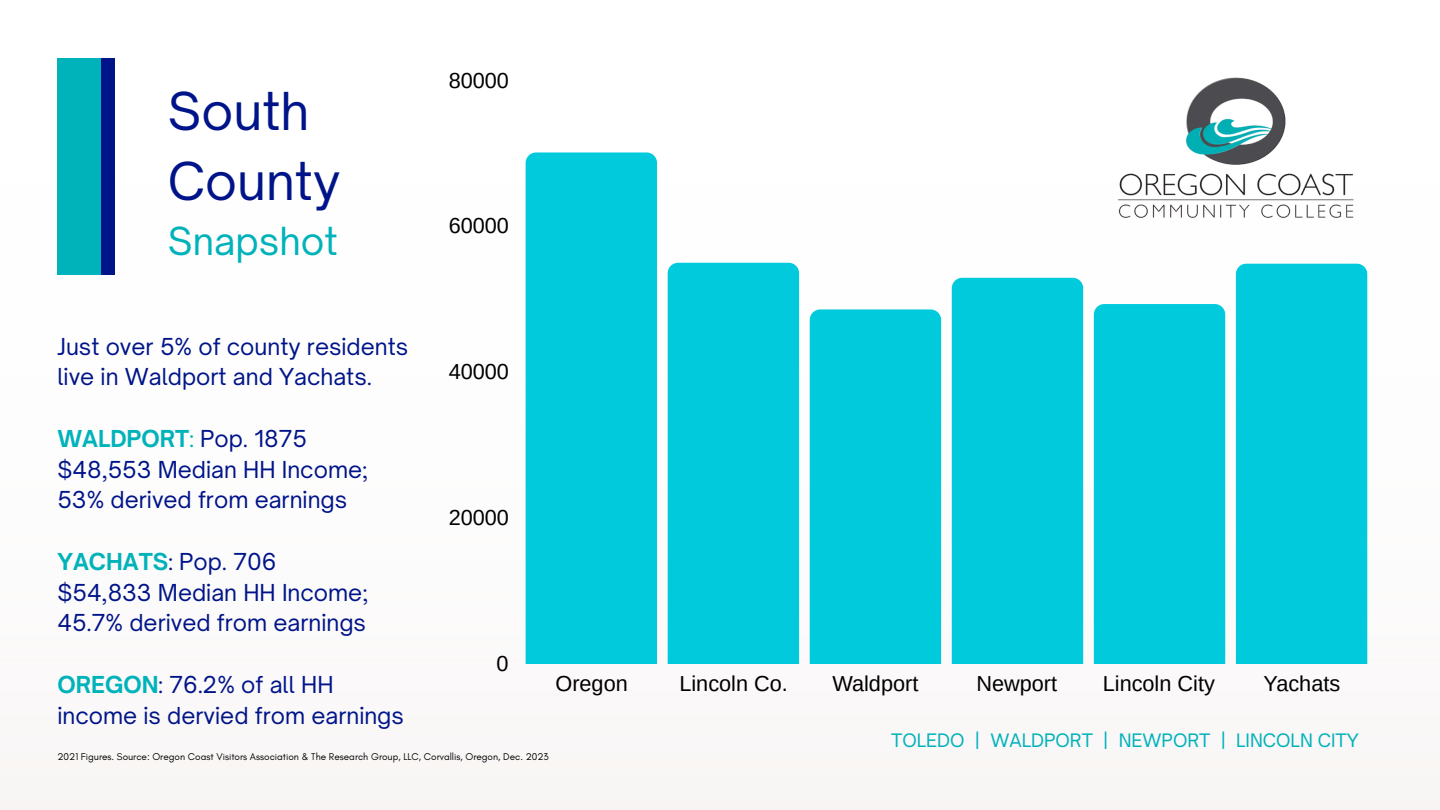
<style>
.page{position:relative;width:1440px;height:810px;background:#fff}
.page>*{position:absolute;margin:0;border:0;box-sizing:border-box;transform-origin:0 0}
.t1{font:50px/69.8px "Open Sauce One";color:#001489}
.t2{font:37px "Open Sauce One";color:#00b2ba}
.t3{font:22.4px/30.8px "Open Sauce One";color:#001489}
.t4{font:21.7px "Arimo";color:#000}
.t5{font:17.8px "Open Sauce One";color:#00b2ba}
.t6{font:10px "Glacial Indifference";color:#000}
.s1{font-weight:700;color:#00b2ba}
.s2{color:#00b2ba}
</style>
<div class="page">
<img style="left:0;top:58px;width:1440px;height:752px">
<div style="left:72px;top:59px;width:43px;height:216px;background:#001489"></div>
<div style="left:57px;top:59px;width:44px;height:216px;background:#00b2ba"></div>
<img style="left:1112px;top:71px;width:247px;height:157px">
<div style="left:526px;top:152px;width:131px;height:511px;background:#00cadc"></div>
<div style="left:668px;top:263px;width:131px;height:400px;background:#00cadc"></div>
<div style="left:810px;top:309px;width:131px;height:354px;background:#00cadc"></div>
<div style="left:952px;top:278px;width:131px;height:385px;background:#00cadc"></div>
<div style="left:1094px;top:304px;width:131px;height:359px;background:#00cadc"></div>
<div style="left:1236px;top:264px;width:131px;height:399px;background:#00cadc"></div>
<h1 class="t1" style="left:168px;top:76px;width:174px">South<br>County</h1>
<h1 class="t2" style="left:168px;top:218px;width:171px">Snapshot</h1>
<p class="t4" style="left:449px;top:68px;width:62px">80000</p>
<p class="t4" style="left:449px;top:214px;width:62px">60000</p>
<h2 class="t3" style="left:57px;top:331px;width:352px">Just over 5% of county residents live in Waldport and Yachats.</h2>
<h2 class="t3" style="left:57px;top:423px;width:312px"><span class="s1">WALDPORT</span><span class="s2">:</span> Pop. 1875 $48,553 Median HH Income;<br>53% derived from earnings</h2>
<h2 class="t3" style="left:57px;top:546px;width:312px"><span class="s1">YACHATS</span>: Pop. 706 $54,833 Median HH Income;<br>45.7% derived from earnings</h2>
<p class="t3" style="left:57px;top:669px;width:348px"><span class="s1">OREGON</span>: 76.2% of all HH income is dervied from earnings</p>
<p class="t6" style="left:57px;top:750px;width:493px">2021 Figures. Source: Oregon Coast Visitors Association &amp; The Research Group, LLC, Corvallis, Oregon, Dec. 2023</p>
<p class="t4" style="left:449px;top:360px;width:62px">40000</p>
<p class="t4" style="left:449px;top:505px;width:62px">20000</p>
<p class="t4" style="left:497px;top:651px;width:14px">0</p>
<p class="t4" style="left:555px;top:672px;width:74px">Oregon</p>
<p class="t4" style="left:679px;top:672px;width:110px">Lincoln Co.</p>
<p class="t4" style="left:832px;top:672px;width:87px">Waldport</p>
<p class="t4" style="left:976px;top:672px;width:82px">Newport</p>
<p class="t4" style="left:1103px;top:672px;width:114px">Lincoln City</p>
<p class="t4" style="left:1264px;top:672px;width:78px">Yachats</p>
<h2 class="t5" style="left:891px;top:729px;width:469px">TOLEDO | WALDPORT | NEWPORT | LINCOLN CITY</h2>
</div>
